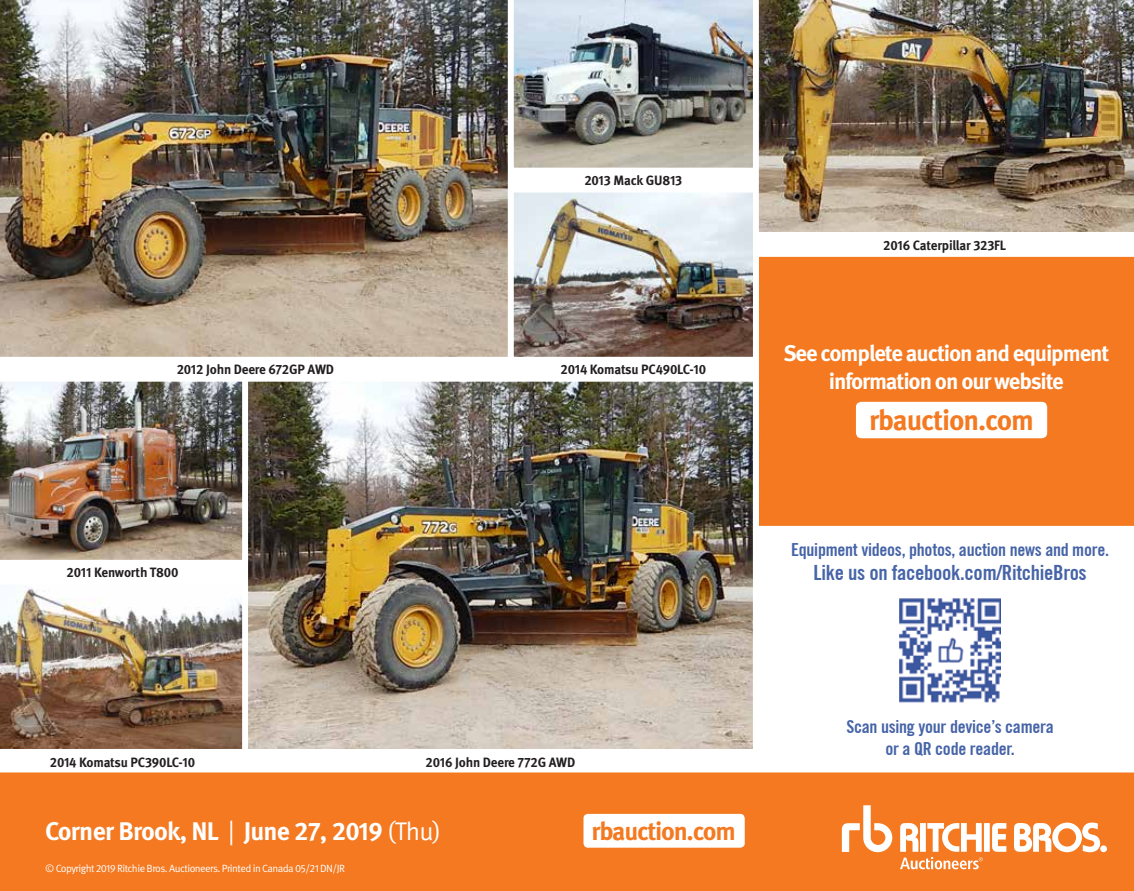
<style>
.page{position:relative;width:1134px;height:891px;background:#fff}
.page>*{position:absolute;margin:0;border:0;box-sizing:border-box;transform-origin:0 0}
.t1{font:700 28.5px "Meta Pro";letter-spacing:-.04em;color:#f47920}
.t2{font:700 25.5px "Meta Pro";letter-spacing:-.03em;color:#fff}
.t3{font:700 25.5px "Meta Pro";letter-spacing:-.05em;color:#f47920}
.t4{font:700 22.5px/28.5px "Meta Pro";letter-spacing:-.05em;color:#fff;text-align:center}
.t5{font:700 condensed 21px "Trade Gothic No.20";letter-spacing:-.015em;color:#4664a7}
.t6{font:700 condensed 18px/21.6px "Trade Gothic No.20";letter-spacing:-.015em;color:#4664a7;text-align:center}
.t7{font:700 13.5px "Meta Pro";letter-spacing:-.015em;color:#231f20}
.t8{font:10.5px "Meta Pro";letter-spacing:-.05em;color:#fff}
.s1{font-weight:400}
</style>
<div class="page">
<div style="left:0;top:772px;width:1134px;height:119px;background:#f47920"></div>
<svg style="left:842px;top:805px;width:50px;height:47px"></svg>
<svg style="left:900px;top:823px;width:207px;height:46px"></svg>
<div style="left:583px;top:814px;width:162px;height:34px;background:#fff;border-radius:4px"></div>
<img style="left:899px;top:598px;width:102px;height:105px">
<div style="left:759px;top:256px;width:375px;height:270px;background:#f47920"></div>
<div style="left:856px;top:402px;width:191px;height:36px;background:#fff;border-radius:5px"></div>
<img style="left:0;top:0;width:508px;height:357px">
<img style="left:249px;top:383px;width:503px;height:365px">
<div style="left:245px;top:379px;width:511px;height:373px;border:3px solid #fff"></div>
<img style="left:513px;top:0;width:240px;height:168px">
<img style="left:0;top:381px;width:243px;height:179px">
<img style="left:515px;top:194px;width:237px;height:162px">
<div style="left:511px;top:190px;width:245px;height:170px;border:3px solid #fff"></div>
<img style="left:0;top:585px;width:243px;height:164px">
<img style="left:758px;top:0;width:376px;height:232px">
<p class="t7" style="left:177px;top:359px;width:159px">2012 John Deere 672GP AWD</p>
<p class="t7" style="left:67px;top:562px;width:113px">2011 Kenworth T800</p>
<p class="t7" style="left:584px;top:170px;width:99px">2013 Mack GU813</p>
<p class="t7" style="left:561px;top:359px;width:147px">2014 Komatsu PC490LC-10</p>
<p class="t7" style="left:883px;top:234px;width:124px">2016 Caterpillar 323FL</p>
<h3 class="t4" style="left:783px;top:337px;width:328px">See complete auction and equipment information on our website</h3>
<h1 class="t1" style="left:869px;top:398px;width:166px">rbauction.com</h1>
<h3 class="t6" style="left:791px;top:539px;width:320px">Equipment videos, photos, auction news and more.</h3>
<h3 class="t5" style="left:814px;top:560px;width:275px">Like us on facebook.com/RitchieBros</h3>
<p class="t7" style="left:50px;top:751px;width:147px">2014 Komatsu PC390LC-10</p>
<p class="t7" style="left:426px;top:751px;width:151px">2016 John Deere 772G AWD</p>
<h2 class="t2" style="left:45px;top:812px;width:398px">Corner Brook, NL <span class="s1">|</span> June 27, 2019 <span class="s1">(Thu)</span></h2>
<p class="t8" style="left:45px;top:860px;width:301px">© Copyright 2019 Ritchie Bros. Auctioneers. Printed in Canada 05/21 DN/JR</p>
<h2 class="t3" style="left:592px;top:812px;width:146px">rbauction.com</h2>
<h3 class="t6" style="left:846px;top:716px;width:209px">Scan using your device’s camera or a QR code reader.</h3>
</div>
